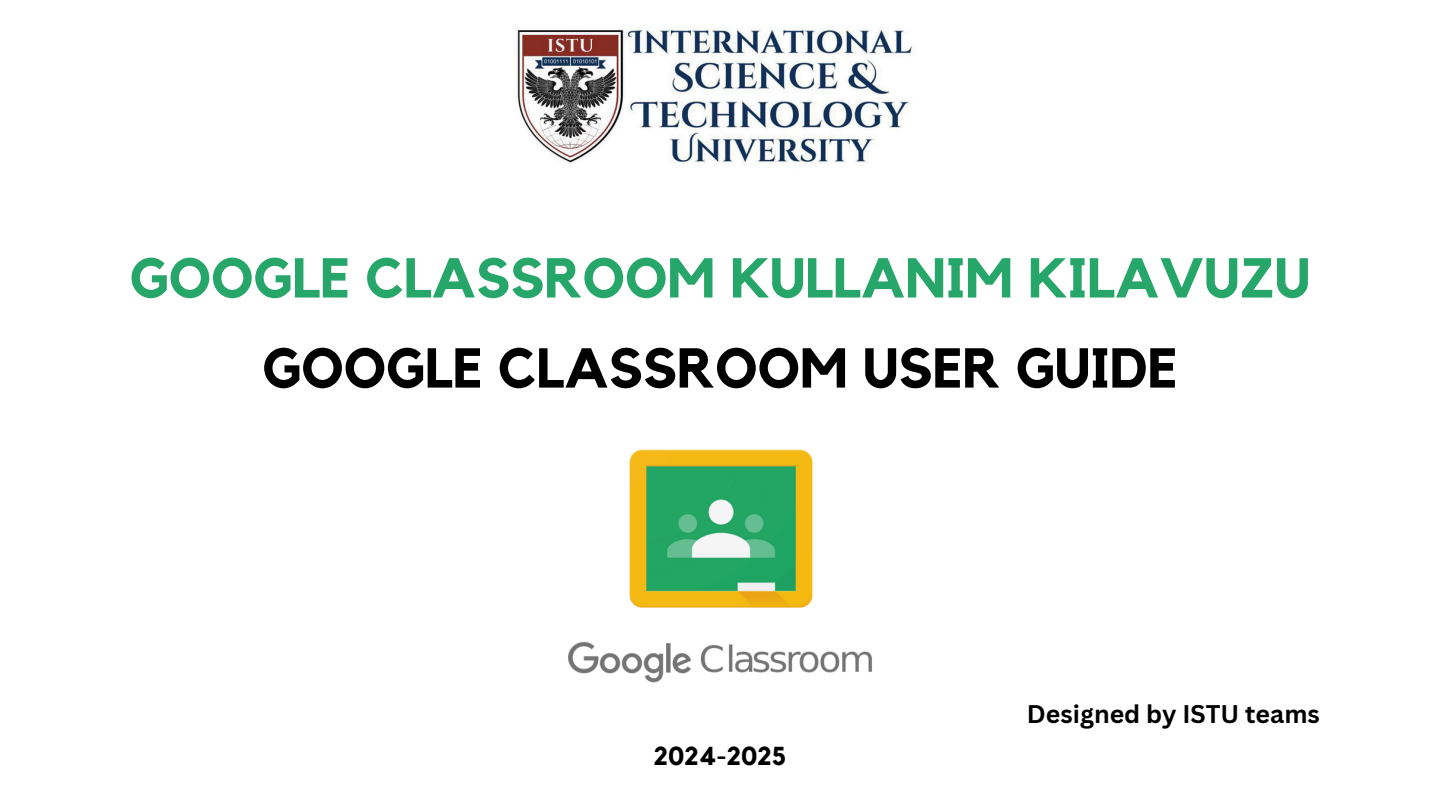
<style>
.page{position:relative;width:1440px;height:810px;background:#fff}
.page>*{position:absolute;margin:0;border:0;box-sizing:border-box;transform-origin:0 0}
.t1{font:700 55.5px "Kollektif";color:#27a669}
.t2{font:700 55.5px "Kollektif";color:#000}
.t3{font:700 25.9px "Kollektif";color:#000}
.t4{font:700 24.9px "Canva Sans";color:#000}
</style>
<div class="page">
<img style="left:516px;top:27px;width:396px;height:137px">
<img style="left:568px;top:449px;width:304px;height:234px">
<h1 class="t1" style="left:130px;top:253px;width:1182px">GOOGLE CLASSROOM KULLANIM KILAVUZU</h1>
<h2 class="t2" style="left:262px;top:343px;width:917px">GOOGLE CLASSROOM USER GUIDE</h2>
<p class="t3" style="left:654px;top:744px;width:134px">2024-2025</p>
<p class="t4" style="left:1027px;top:697px;width:294px">Designed by ISTU teams</p>
</div>
